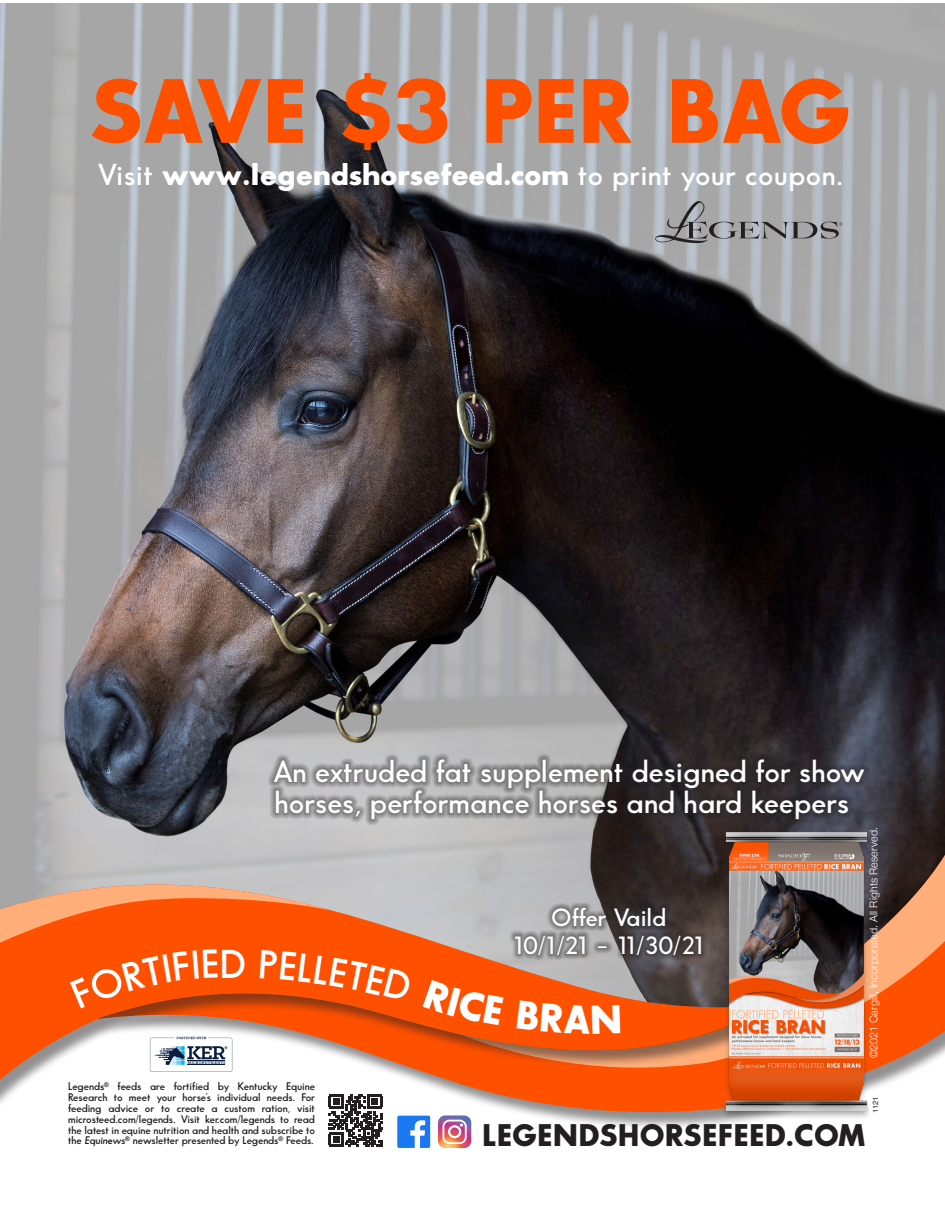
<style>
.page{position:relative;width:945px;height:1215px;background:#fff}
.page>*{position:absolute;margin:0;border:0;box-sizing:border-box;transform-origin:0 0}
.t1{font:700 89.25px "Sans Serif FLF";color:#ff5000}
.t2{font:600 39.45px "Sans Serif FLF";color:#fff}
.t3{font:700 30.6px "Sans Serif FLF";letter-spacing:.01em;color:#231f20}
.t4{font:600 30.15px/31.5px "Sans Serif FLF";color:#fff}
.t5{font:700 29.7px "Sans Serif FLF";letter-spacing:.01em;color:#fff}
.t6{font:600 24.45px/27.8px "Sans Serif FLF";letter-spacing:-.03em;color:#fff;text-align:center}
.t7{font:600 10.8px/10.8px "Sans Serif FLF";letter-spacing:-.01em;color:#231f20;text-align:justify}
.t8{font:300 10.8px "Helvetica Neue LT";letter-spacing:.02em;color:#fff}
.t9{font:7.5px "Helvetica";color:#231f20}
.s1{font-weight:600}
.s2{font-style:italic}
</style>
<div class="page">
<img style="left:0;top:4px;width:945px;height:839px">
<svg style="left:268px;top:753px;width:603px;height:73px;background:#6b696b"></svg>
<svg style="left:397px;top:1130px;width:33px;height:18px"></svg>
<svg style="left:438px;top:1130px;width:33px;height:18px"></svg>
<div style="left:90px;top:846px;width:855px;height:284px;background:#231f20;opacity:.5"></div>
<svg style="left:872px;top:843px;width:73px;height:237px;background:#c66f44"></svg>
<div style="left:0;top:886px;width:793px;height:229px;background:#231f20;opacity:.5"></div>
<svg style="left:0;top:835px;width:721px;height:264px"></svg>
<svg style="left:150px;top:1037px;width:82px;height:35px"></svg>
<div style="left:721px;top:831px;width:151px;height:289px;background:#231f20;opacity:.35"></div>
<img style="left:724px;top:830px;width:145px;height:283px">
<svg style="left:509px;top:902px;width:198px;height:58px;background:#6e6b6b"></svg>
<div style="left:320px;top:1086px;width:71px;height:69px;background:#fff"></div>
<svg style="left:329px;top:1094px;width:53px;height:53px"></svg>
<svg style="left:655px;top:201px;width:188px;height:42px;background:#9a9b9e"></svg>
<svg style="left:0;top:869px;width:412px;height:139px;background:#ee6f34"></svg>
<div style="left:423px;top:980px;width:81px;height:45px;background:#ff5000"></div>
<div style="left:517px;top:1000px;width:103px;height:34px;background:#ff5000"></div>
<p class="t1" style="left:91px;top:63px;width:761px">SAVE $3 PER BAG</p>
<p class="t5" style="left:97px;top:158px;width:747px"><span class="s1">Visit</span> www.legendshorsefeed.com <span class="s1">to print your coupon.</span></p>
<p class="t2" style="left:220px;top:942px;width:28px">D</p>
<p class="t4" style="left:273px;top:755px;width:594px">An extruded fat supplement designed for show horses, performance horses and hard keepers</p>
<p class="t6" style="left:511px;top:904px;width:197px">Offer Vaild<br>10/1/21 – 11/30/21</p>
<p class="t8" style="left:867px;top:1058px;width:233px;rotate:-90deg">©2021 Cargill, Incorporated. All Rights Reserved.</p>
<p class="t7" style="left:68px;top:1081px;width:248px">Legends<sup>®</sup> feeds are fortified by Kentucky Equine Research to meet your horse’s individual needs. For feeding advice or to create a custom ration, visit microsteed.com/legends. Visit ker.com/legends to read the latest in equine nutrition and health and subscribe to the <span class="s2">Equinews</span><sup>®</sup> newsletter presented by Legends<sup>®</sup> Feeds.</p>
<p class="t9" style="left:870px;top:1113px;width:18px;rotate:-90deg">1121</p>
<p class="t3" style="left:482px;top:1118px;width:385px">LEGENDSHORSEFEED.COM</p>
</div>
